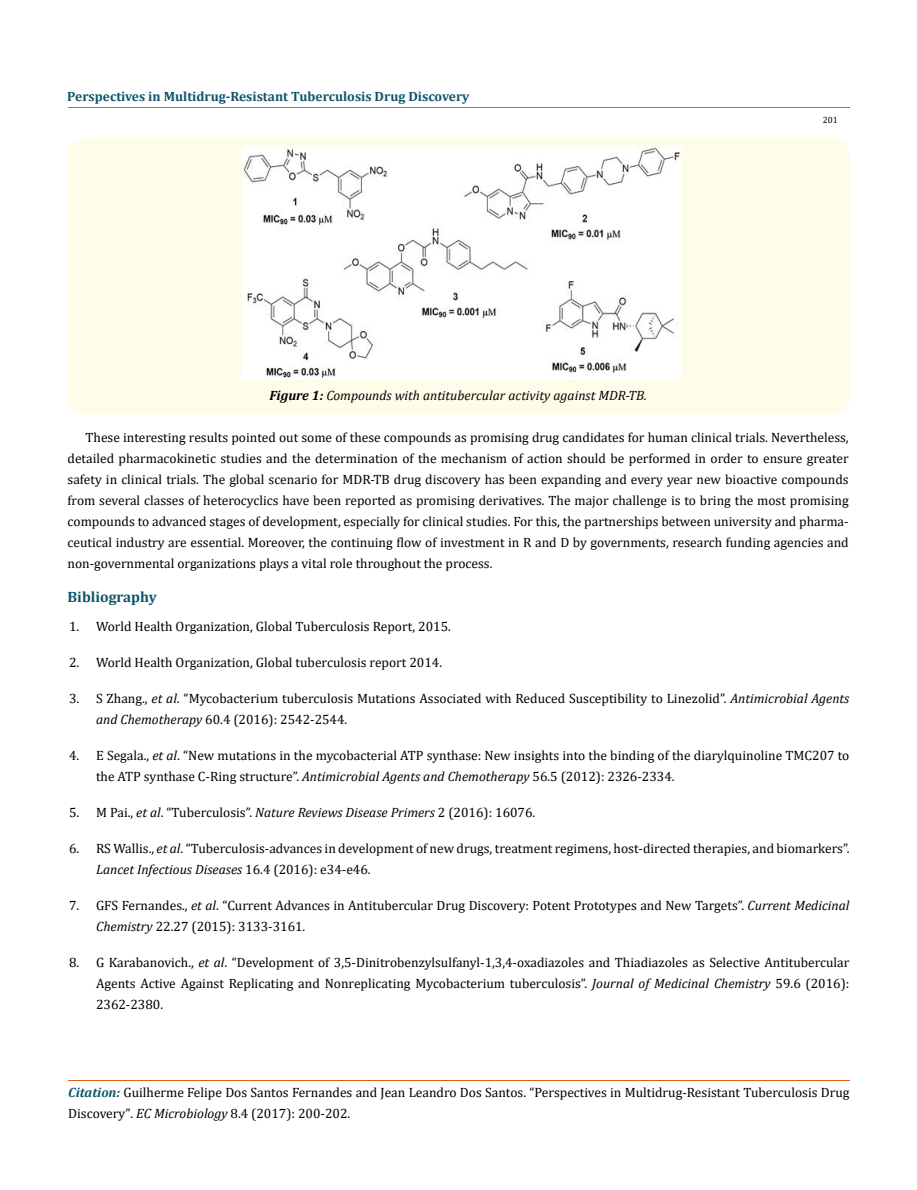
<style>
.page{position:relative;width:917px;height:1190px;background:#fff}
.page>*{position:absolute;margin:0;border:0;box-sizing:border-box;transform-origin:0 0}
.t1{font:700 15px "Cambria";color:#0e546a}
.t2{font:13.5px/21px "Cambria";color:#000}
.t3{font:700 13.5px "Cambria";color:#0e546a}
.t4{font:italic 13.5px "Cambria";color:#000}
.t5{font:9px "Cambria";color:#000}
.s1{font-weight:700}
.s2{font-style:italic}
.s3{font-weight:700;font-style:italic;color:#0e546a}
.s4{font-size:13.35px}
</style>
<div class="page">
<hr style="left:68px;top:108px;width:781px;height:1px;background:#e05d1a">
<hr style="left:68px;top:1080px;width:781px;height:1px;background:#e05d1a">
<div style="left:68px;top:138px;width:781px;height:276px;background:#fffde9;border-radius:18px"></div>
<img style="left:242px;top:147px;width:439px;height:232px">
<p class="t3" style="left:67px;top:86px;width:403px">Perspectives in Multidrug-Resistant Tuberculosis Drug Discovery</p>
<p class="t5" style="left:822px;top:115px;width:16px">201</p>
<p class="t4" style="left:269px;top:386px;width:379px"><span class="s1">Figure 1:</span> Compounds with antitubercular activity against MDR-TB.</p>
<p class="t2" style="left:68px;top:427px;width:782px;text-align:justify;text-indent:18px">These interesting results pointed out some of these compounds as promising drug candidates for human clinical trials. Nevertheless, detailed pharmacokinetic studies and the determination of the mechanism of action should be performed in order to ensure greater safety in clinical trials. The global scenario for MDR-TB drug discovery has been expanding and every year new bioactive compounds from several classes of heterocyclics have been reported as promising derivatives. The major challenge is to bring the most promising compounds to advanced stages of development, especially for clinical studies. For this, the partnerships between university and pharma&shy;ceutical industry are essential. Moreover, the continuing flow of investment in R and D by governments, research funding agencies and non-governmental organizations plays a vital role throughout the process.</p>
<p class="t1" style="left:68px;top:586px;width:91px">Bibliography</p>
<p class="t2" style="left:69px;top:615px;width:383px">1. World Health Organization, Global Tuberculosis Report, 2015.</p>
<p class="t2" style="left:69px;top:651px;width:374px">2. World Health Organization, Global tuberculosis report 2014.</p>
<p class="t2" style="left:96px;top:687px;width:754px;text-indent:-27px">3. S Zhang., <span class="s2">et al</span>. “Mycobacterium tuberculosis Mutations Associated with Reduced Susceptibility to Linezolid”. <span class="s2">Antimicrobial Agents and Chemotherapy</span> 60.4 (2016): 2542-2544.</p>
<p class="t2" style="left:96px;top:744px;width:755px;text-indent:-27px">4. E Segala., <span class="s2">et al</span>. “New mutations in the mycobacterial ATP synthase: New insights into the binding of the diarylquinoline TMC207 to the ATP synthase C-Ring structure”. <span class="s2">Antimicrobial Agents and Chemotherapy</span> 56.5 (2012): 2326-2334.</p>
<p class="t2" style="left:69px;top:801px;width:468px">5. M Pai., <span class="s2">et al</span>. “Tuberculosis”. <span class="s2">Nature Reviews Disease Primers</span> 2 (2016): 16076.</p>
<p class="t2" style="left:96px;top:837px;width:754px;text-indent:-27px">6. RS Wallis., <span class="s2">et al</span>. “Tuberculosis-advances in development of new drugs, treatment regimens, host-directed therapies, and biomarkers”.<br><span class="s2">Lancet Infectious Diseases</span> 16.4 (2016): e34-e46.</p>
<p class="t2" style="left:96px;top:894px;width:755px;text-indent:-27px">7. GFS Fernandes., <span class="s2">et al</span>. “Current Advances in Antitubercular Drug Discovery: Potent Prototypes and New Targets”. <span class="s2">Current Medicinal<br>Chemistry</span> 22.27 (2015): 3133-3161.</p>
<p class="t2" style="left:96px;top:951px;width:755px;text-align:justify;text-indent:-27px">8. G Karabanovich., <span class="s2">et al</span>. “Development of 3,5-Dinitrobenzylsulfanyl-1,3,4-oxadiazoles and Thiadiazoles as Selective Antitubercular Agents Active Against Replicating and Nonreplicating Mycobacterium tuberculosis”. <span class="s2">Journal of Medicinal Chemistry</span> 59.6 (2016):<br>2362-2380.</p>
<p class="t2" style="left:68px;top:1081px;width:782px"><span class="s3">Citation:</span> Guilherme Felipe Dos Santos Fernandes and Jean Leandro Dos Santos. “Perspectives in Multidrug-Resistant Tuberculosis Drug<br>Discovery”<span class="s4">.</span> <span class="s2">EC Microbiology</span> <span class="s4">8</span>.4 (2017): 200-202.</p>
</div>
